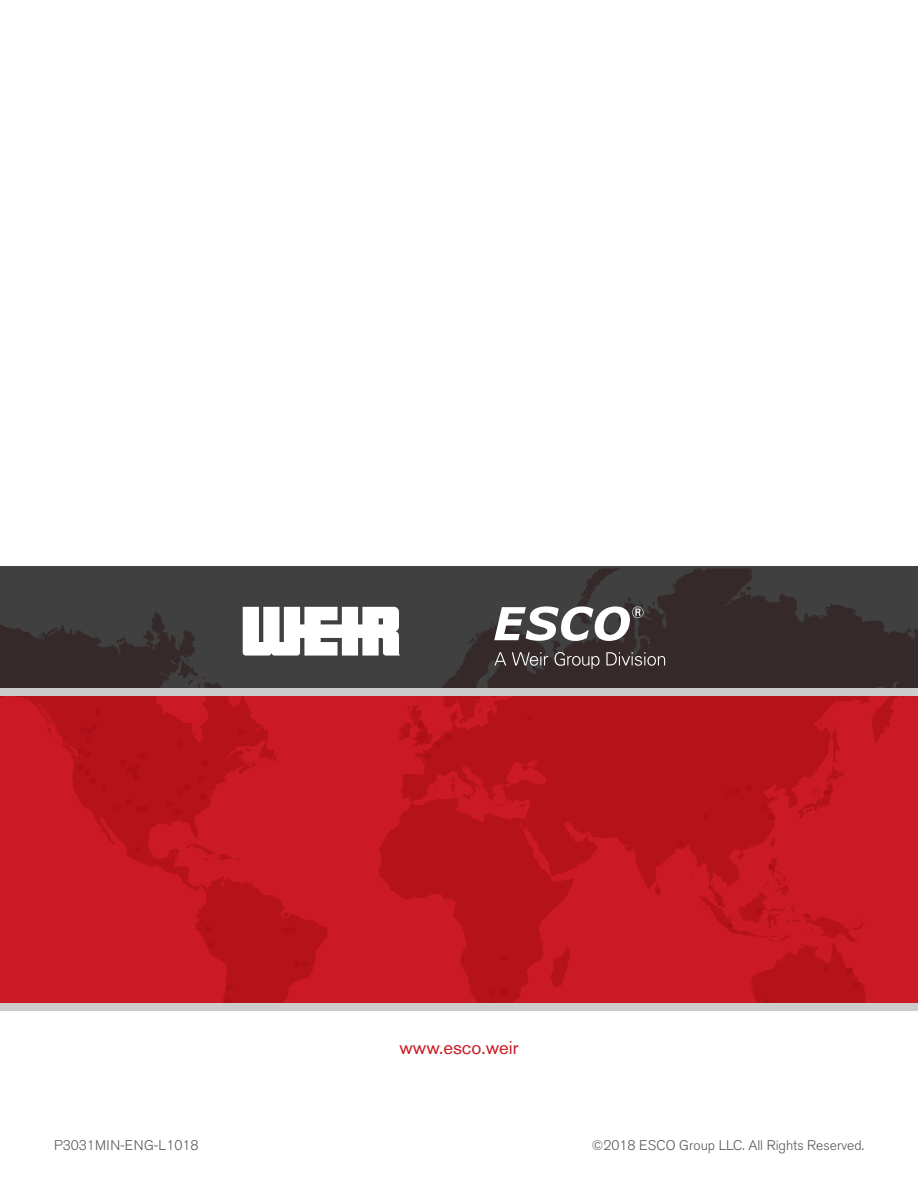
<style>
.page{position:relative;width:918px;height:1188px;background:#fff}
.page>*{position:absolute;margin:0;border:0;box-sizing:border-box;transform-origin:0 0}
.t1{font:18.45px "Akzidenz Grotesk Std";color:#ca1921}
.t2{font:300 13.95px "Akzidenz Grotesk Std";color:#575655}
.t3{font:11.4px "Wingdings";color:#730000}
</style>
<div class="page">
<svg style="left:0;top:696px;width:918px;height:307px;background:#c2161f"></svg>
<svg style="left:179px;top:785px;width:9px;height:10px"></svg>
<svg style="left:91px;top:726px;width:4px;height:3px"></svg>
<svg style="left:203px;top:762px;width:4px;height:3px"></svg>
<svg style="left:448px;top:734px;width:3px;height:4px"></svg>
<svg style="left:135px;top:849px;width:3px;height:4px"></svg>
<svg style="left:855px;top:984px;width:3px;height:4px"></svg>
<svg style="left:127px;top:799px;width:3px;height:4px"></svg>
<svg style="left:140px;top:753px;width:4px;height:4px"></svg>
<div style="left:0;top:1003px;width:918px;height:7px;background:#cdcccc"></div>
<svg style="left:0;top:566px;width:918px;height:123px;background:#3c3838"></svg>
<div style="left:0;top:689px;width:918px;height:7px;background:#cdcccc"></div>
<svg style="left:243px;top:607px;width:157px;height:49px"></svg>
<svg style="left:494px;top:606px;width:150px;height:35px"></svg>
<svg style="left:494px;top:652px;width:12px;height:13px"></svg>
<svg style="left:512px;top:652px;width:36px;height:14px"></svg>
<svg style="left:555px;top:652px;width:45px;height:17px"></svg>
<svg style="left:606px;top:652px;width:59px;height:14px"></svg>
<svg style="left:723px;top:786px;width:11px;height:11px"></svg>
<svg style="left:812px;top:788px;width:8px;height:8px"></svg>
<svg style="left:417px;top:731px;width:10px;height:12px"></svg>
<h1 class="t1" style="left:399px;top:1039px;width:121px">www.esco.weir</h1>
<p class="t3" style="left:726px;top:920px;width:10px">●</p>
<p class="t3" style="left:768px;top:861px;width:10px">●</p>
<p class="t3" style="left:823px;top:787px;width:10px">●</p>
<p class="t3" style="left:845px;top:965px;width:10px">●</p>
<p class="t2" style="left:54px;top:1140px;width:146px">P3031MIN-ENG-L1018</p>
<p class="t2" style="left:592px;top:1140px;width:274px">©2018 ESCO Group LLC. All Rights Reserved.</p>
</div>
